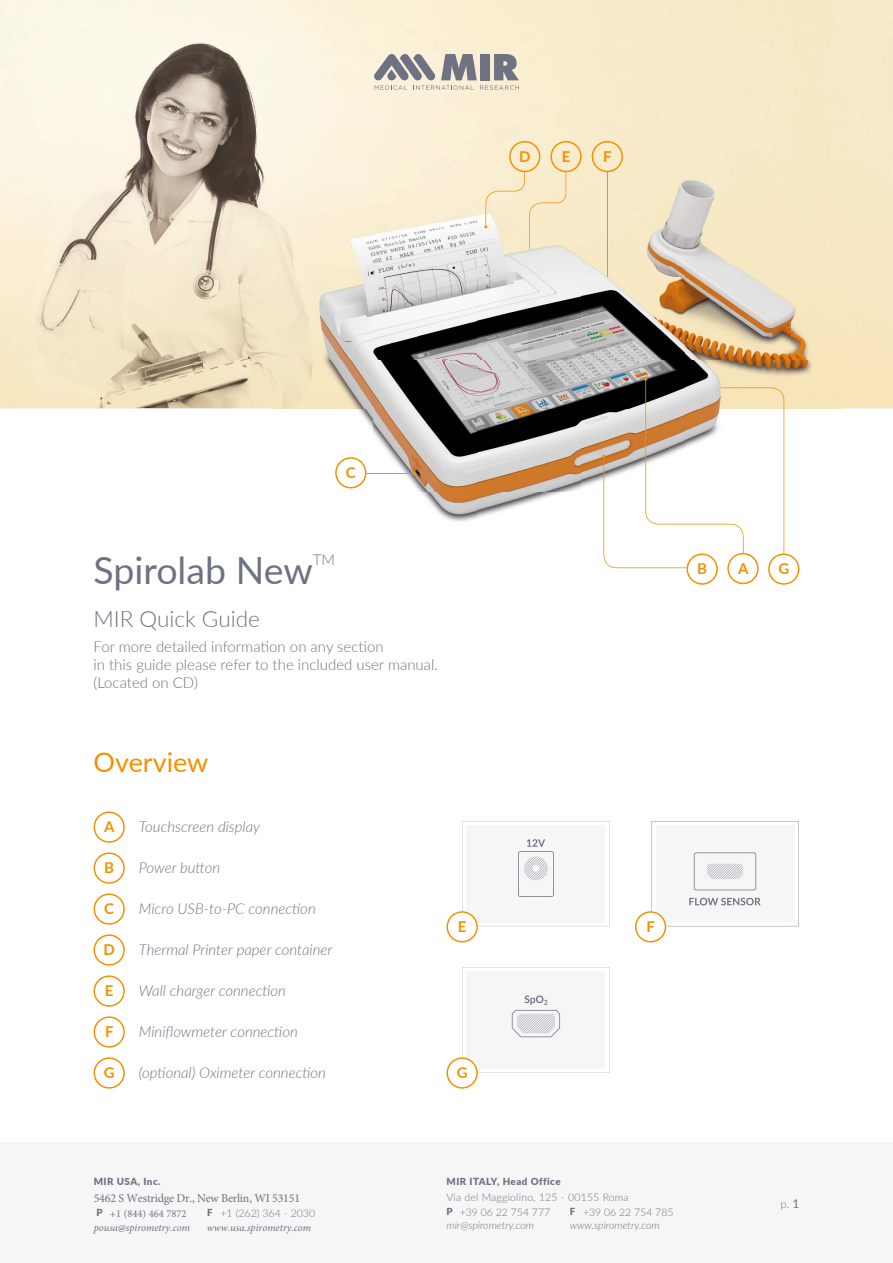
<style>
.page{position:relative;width:893px;height:1263px;background:#fff}
.page>*{position:absolute;margin:0;border:0;box-sizing:border-box;transform-origin:0 0}
.t1{font:37.5px "Lato";color:#6f7283}
.t2{font:27px "Lato";color:#f39200}
.t3{font:300 22.5px "Lato";color:#6f7283}
.t4{font:italic 300 15px "Lato";color:#6f7283}
.t5{font:300 15px/18px "Lato";color:#6f7283}
.t6{font:700 15px "Lato";color:#f39200}
.t7{font:12px "Minion Pro";letter-spacing:-.015em;color:#6f7283}
.t8{font:300 11.25px "Lato";color:#6f7283}
.t9{font:300 10.5px/14.2px "Lato";letter-spacing:.02em;color:#6f7283}
.t10{font:italic 10.5px "Minion Pro";color:#6f7283}
.t11{font:italic 300 10.5px "Lato";color:#6f7283}
.t12{font:300 10.5px "Lato";color:#6f7283}
.t13{font:10.5px "Minion Pro";color:#6f7283}
.t14{font:900 9.75px "Lato";letter-spacing:.05em;color:#6f7283}
.s1{font-family:"Lato";font-weight:900;font-size:9.75px}
.s2{font-weight:900;font-size:9.75px}
.s3{font-family:"Lato";font-weight:300}
.s4{font-weight:400;font-size:12px}
</style>
<div class="page">
<div style="left:0;top:1142px;width:893px;height:121px;background:#f6f6f6"></div>
<img style="left:0;top:0;width:893px;height:408px">
<img style="left:270px;top:172px;width:572px;height:400px">
<svg style="left:374px;top:54px;width:145px;height:36px;background:#b4b1ac"></svg>
<svg style="left:94px;top:811px;width:31px;height:32px"></svg>
<svg style="left:94px;top:893px;width:31px;height:32px"></svg>
<svg style="left:94px;top:975px;width:31px;height:32px"></svg>
<svg style="left:94px;top:852px;width:31px;height:32px"></svg>
<svg style="left:94px;top:934px;width:31px;height:32px"></svg>
<svg style="left:94px;top:1016px;width:31px;height:32px"></svg>
<svg style="left:94px;top:1057px;width:31px;height:32px"></svg>
<svg style="left:335px;top:457px;width:31px;height:31px"></svg>
<svg style="left:592px;top:141px;width:31px;height:31px"></svg>
<hr style="left:366px;top:473px;width:48px;height:1px;background:#f39200">
<hr style="left:607px;top:172px;width:1px;height:105px;background:#f39200">
<svg style="left:484px;top:141px;width:98px;height:108px;background:#f8e8c7"></svg>
<svg style="left:602px;top:378px;width:197px;height:207px"></svg>
<svg style="left:635px;top:821px;width:164px;height:121px"></svg>
<svg style="left:446px;top:967px;width:164px;height:122px"></svg>
<svg style="left:446px;top:821px;width:164px;height:121px"></svg>
<p class="t6" style="left:519px;top:145px;width:13px">D</p>
<p class="t6" style="left:562px;top:145px;width:10px">E</p>
<p class="t6" style="left:603px;top:145px;width:10px">F</p>
<p class="t6" style="left:346px;top:461px;width:11px">C</p>
<h1 class="t1" style="left:94px;top:544px;width:221px">Spirolab New</h1>
<p class="t5" style="left:313px;top:550px;width:24px">TM</p>
<h3 class="t3" style="left:94px;top:603px;width:168px">MIR Quick Guide</h3>
<p class="t5" style="left:94px;top:637px;width:346px">For more detailed information on any section<br>in this guide please refer to the included user manual. (Located on CD)</p>
<h2 class="t2" style="left:94px;top:742px;width:116px">Overview</h2>
<p class="t6" style="left:104px;top:816px;width:12px">A</p>
<p class="t4" style="left:139px;top:816px;width:123px">Touchscreen display</p>
<p class="t6" style="left:104px;top:856px;width:11px">B</p>
<p class="t4" style="left:139px;top:857px;width:83px">Power button</p>
<p class="t6" style="left:104px;top:897px;width:11px">C</p>
<p class="t4" style="left:139px;top:898px;width:178px">Micro USB-to-PC connection</p>
<p class="t6" style="left:103px;top:938px;width:13px">D</p>
<p class="t4" style="left:139px;top:939px;width:195px">Thermal Printer paper container</p>
<p class="t6" style="left:105px;top:979px;width:10px">E</p>
<p class="t4" style="left:139px;top:980px;width:149px">Wall charger connection</p>
<p class="t6" style="left:105px;top:1020px;width:10px">F</p>
<p class="t4" style="left:139px;top:1021px;width:160px">Miniflowmeter connection</p>
<p class="t6" style="left:104px;top:1061px;width:12px">G</p>
<p class="t4" style="left:139px;top:1062px;width:189px">(optional) Oximeter connection</p>
<p class="t6" style="left:458px;top:915px;width:10px">E</p>
<p class="t6" style="left:646px;top:915px;width:10px">F</p>
<p class="t6" style="left:457px;top:1061px;width:12px">G</p>
<p class="t6" style="left:697px;top:558px;width:11px">B</p>
<p class="t6" style="left:738px;top:557px;width:12px">A</p>
<p class="t6" style="left:778px;top:558px;width:12px">G</p>
<p class="t14" style="left:94px;top:1174px;width:68px">MIR USA, Inc.</p>
<p class="t7" style="left:94px;top:1190px;width:208px">5462 S Westridge Dr., New Berlin, WI 53151</p>
<p class="t13" style="left:97px;top:1206px;width:91px"><span class="s1">P</span> +1 (844) 464 7872</p>
<p class="t12" style="left:207px;top:1205px;width:109px"><span class="s2">F</span> +1 (262) 364 - 2030</p>
<p class="t10" style="left:94px;top:1220px;width:98px">pousa@spirometry.com</p>
<p class="t10" style="left:207px;top:1220px;width:106px">www<span class="s3">.</span>usa.spirometry.com</p>
<p class="t14" style="left:446px;top:1174px;width:116px">MIR ITALY, Head Office</p>
<p class="t9" style="left:446px;top:1190px;width:184px">Via del Maggiolino, 125 - 00155 Roma<br><span class="s2">P</span> +39 06 22 754 777</p>
<p class="t14" style="left:570px;top:1204px;width:7px">F</p>
<p class="t12" style="left:583px;top:1204px;width:92px">+39 06 22 754 785</p>
<p class="t11" style="left:446px;top:1217px;width:89px">mir@spirometry.com</p>
<p class="t11" style="left:570px;top:1217px;width:91px">www.spirometry.com</p>
<p class="t8" style="left:781px;top:1196px;width:20px">p. <span class="s4">1</span></p>
</div>
